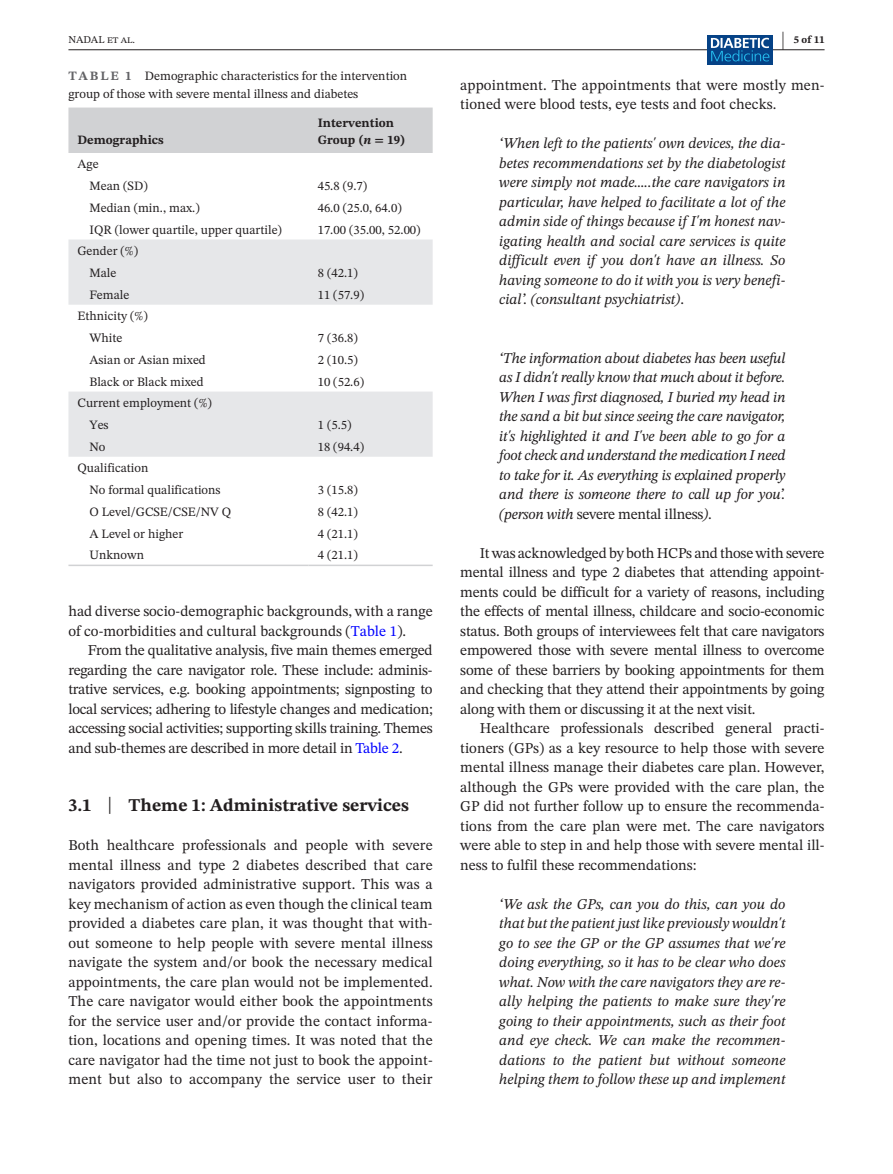
<style>
.page{position:relative;width:893px;height:1174px;background:#fff}
.page>*{position:absolute;margin:0;border:0;box-sizing:border-box;transform-origin:0 0}
.t1{font:700 21px "STIX Two Text";color:#231f20;scale:.42 1}
.t2{font:700 18px "STIX Two Text";color:#231f20}
.t3{font:15px/19.5px "STIX Two Text";color:#231f20;text-align:justify}
.t4{font:italic 15px/19.5px "STIX Two Text";color:#231f20;text-align:justify}
.t5{font:12.75px/21.8px "STIX Two Text";color:#231f20}
.t6{font:700 12.75px/17.2px "STIX Two Text";color:#231f20}
.t7{font:10.5px "STIX Two Text";color:#231f20}
.t8{font:700 10.5px "STIX Two Text";color:#231f20}
.s1{font-weight:700;color:#636366}
.s2{font-style:italic}
.s3{font-family:"STIX"}
.s4{color:#00f}
.s5{font-weight:400;font-size:23.7px}
.s6{font-style:normal}
</style>
<div class="page">
<hr style="left:68px;top:49px;width:756px;height:1px;background:#231f20">
<div style="left:707px;top:35px;width:65px;height:30px;background:#054286"></div>
<svg style="left:711px;top:38px;width:58px;height:23px"></svg>
<div style="left:68px;top:108px;width:365px;height:45px;background:#d1d2d4"></div>
<svg style="left:68px;top:239px;width:365px;height:218px;fill:#e6e7e9"></svg>
<hr style="left:68px;top:564px;width:241px;height:2px;background:#d1d2d4">
<hr style="left:309px;top:564px;width:124px;height:2px;background:#d1d2d4">
<h1 class="t1" style="left:782px;top:24px;width:8px">|</h1>
<p class="t7" style="left:68px;top:32px;width:68px">NADAL et al.</p>
<p class="t8" style="left:794px;top:32px;width:32px">5 of 11</p>
<p class="t5" style="left:68px;top:66px;width:340px;line-height:18px"><span class="s1">TABLE 1</span> Demographic characteristics for the intervention group of those with severe mental illness and diabetes</p>
<p class="t6" style="left:77px;top:131px;width:88px">Demographics</p>
<p class="t6" style="left:318px;top:114px;width:89px">Intervention<br>Group (<span class="s2">n</span> <span class="s3">=</span> 19)</p>
<p class="t5" style="left:89px;top:153px;width:60px;text-indent:-12px">Age<br>Mean (SD)</p>
<p class="t5" style="left:318px;top:175px;width:51px">45.8 (9.7)</p>
<p class="t5" style="left:89px;top:197px;width:112px">Median (min., max.)</p>
<p class="t5" style="left:318px;top:197px;width:86px">46.0 (25.0, 64.0)</p>
<p class="t5" style="left:89px;top:218px;width:194px">IQR (lower quartile, upper quartile)</p>
<p class="t5" style="left:318px;top:218px;width:104px">17.00 (35.00, 52.00)</p>
<p class="t5" style="left:89px;top:240px;width:50px;text-indent:-12px">Gender (%)<br>Male</p>
<p class="t5" style="left:318px;top:262px;width:42px">8 (42.1)</p>
<p class="t5" style="left:89px;top:283px;width:41px">Female</p>
<p class="t5" style="left:318px;top:283px;width:48px">11 (57.9)</p>
<p class="t5" style="left:89px;top:305px;width:60px;text-indent:-12px">Ethnicity (%)<br>White</p>
<p class="t5" style="left:318px;top:327px;width:42px">7 (36.8)</p>
<p class="t5" style="left:89px;top:349px;width:118px">Asian or Asian mixed</p>
<p class="t5" style="left:318px;top:349px;width:42px">2 (10.5)</p>
<p class="t5" style="left:89px;top:370px;width:116px">Black or Black mixed</p>
<p class="t5" style="left:318px;top:370px;width:48px">10 (52.6)</p>
<p class="t5" style="left:89px;top:392px;width:124px;text-indent:-12px">Current employment (%)<br>Yes</p>
<p class="t5" style="left:318px;top:414px;width:35px">1 (5.5)</p>
<p class="t5" style="left:89px;top:435px;width:18px">No</p>
<p class="t5" style="left:318px;top:435px;width:48px">18 (94.4)</p>
<p class="t5" style="left:89px;top:457px;width:133px;text-indent:-12px">Qualification<br>No formal qualifications</p>
<p class="t5" style="left:318px;top:479px;width:42px">3 (15.8)</p>
<p class="t5" style="left:89px;top:501px;width:143px">O Level/GCSE/CSE/NV Q</p>
<p class="t5" style="left:318px;top:501px;width:42px">8 (42.1)</p>
<p class="t5" style="left:89px;top:522px;width:95px">A Level or higher</p>
<p class="t5" style="left:318px;top:522px;width:42px">4 (21.1)</p>
<p class="t5" style="left:89px;top:544px;width:56px">Unknown</p>
<p class="t5" style="left:318px;top:544px;width:42px">4 (21.1)</p>
<p class="t3" style="left:68px;top:601px;width:366px">had diverse socio-demographic backgrounds, with a range of co-morbidities and cultural backgrounds (<span class="s4">Table 1</span>).</p>
<p class="t3" style="left:68px;top:640px;width:366px;text-indent:20px">From the qualitative analysis, five main themes emerged regarding the care navigator role. These include: adminis&shy;trative services, e.g. booking appointments; signposting to local services; adhering to lifestyle changes and medication; accessing social activities; supporting skills training. Themes and sub-themes are described in more detail in <span class="s4">Table 2</span>.</p>
<p class="t2" style="left:68px;top:792px;width:342px">3.1 <span class="s5">|</span> Theme 1: Administrative services</p>
<p class="t3" style="left:68px;top:835px;width:366px">Both healthcare professionals and people with severe mental illness and type 2 diabetes described that care navigators provided administrative support. This was a key mechanism of action as even though the clinical team provided a diabetes care plan, it was thought that with&shy;out someone to help people with severe mental illness navigate the system and/or book the necessary medical appointments, the care plan would not be implemented.<br>The care navigator would either book the appointments for the service user and/or provide the contact informa&shy;tion, locations and opening times. It was noted that the care navigator had the time not just to book the appoint&shy;ment but also to accompany the service user to their</p>
<p class="t3" style="left:460px;top:75px;width:366px">appointment. The appointments that were mostly men&shy;tioned were blood tests, eye tests and foot checks.</p>
<p class="t4" style="left:499px;top:133px;width:288px">‘When left to the patients' own devices, the dia&shy;betes recommendations set by the diabetologist were simply not made…..the care navigators in particular, have helped to facilitate a lot of the admin side of things because if I'm honest nav&shy;igating health and social care services is quite difficult even if you don't have an illness. So having someone to do it with you is very benefi&shy;cial’. (consultant psychiatrist)<span class="s6">.</span></p>
<p class="t4" style="left:499px;top:348px;width:288px">‘The information about diabetes has been useful as I didn't really know that much about it before.<br>When I was first diagnosed, I buried my head in the sand a bit but since seeing the care navigator, it's highlighted it and I've been able to go for a foot check and understand the medication I need to take for it. As everything is explained properly and there is someone there to call up for you’. (person with <span class="s6">severe mental illness</span>)<span class="s6">.</span></p>
<p class="t3" style="left:460px;top:543px;width:366px;text-indent:20px">It was acknowledged by both HCPs and those with severe mental illness and type 2 diabetes that attending appoint&shy;ments could be difficult for a variety of reasons, including the effects of mental illness, childcare and socio-economic status. Both groups of interviewees felt that care navigators empowered those with severe mental illness to overcome some of these barriers by booking appointments for them and checking that they attend their appointments by going along with them or discussing it at the next visit.</p>
<p class="t3" style="left:460px;top:718px;width:366px;text-indent:20px">Healthcare professionals described general practi&shy;tioners (GPs) as a key resource to help those with severe mental illness manage their diabetes care plan. However, although the GPs were provided with the care plan, the GP did not further follow up to ensure the recommenda&shy;tions from the care plan were met. The care navigators were able to step in and help those with severe mental ill&shy;ness to fulfil these recommendations:</p>
<p class="t4" style="left:499px;top:894px;width:288px">‘We ask the GPs, can you do this, can you do that but the patient just like previously wouldn't go to see the GP or the GP assumes that we're doing everything, so it has to be clear who does what. Now with the care navigators they are re&shy;ally helping the patients to make sure they're going to their appointments, such as their foot and eye check. We can make the recommen&shy;dations to the patient but without someone helping them to follow these up and implement</p>
</div>
